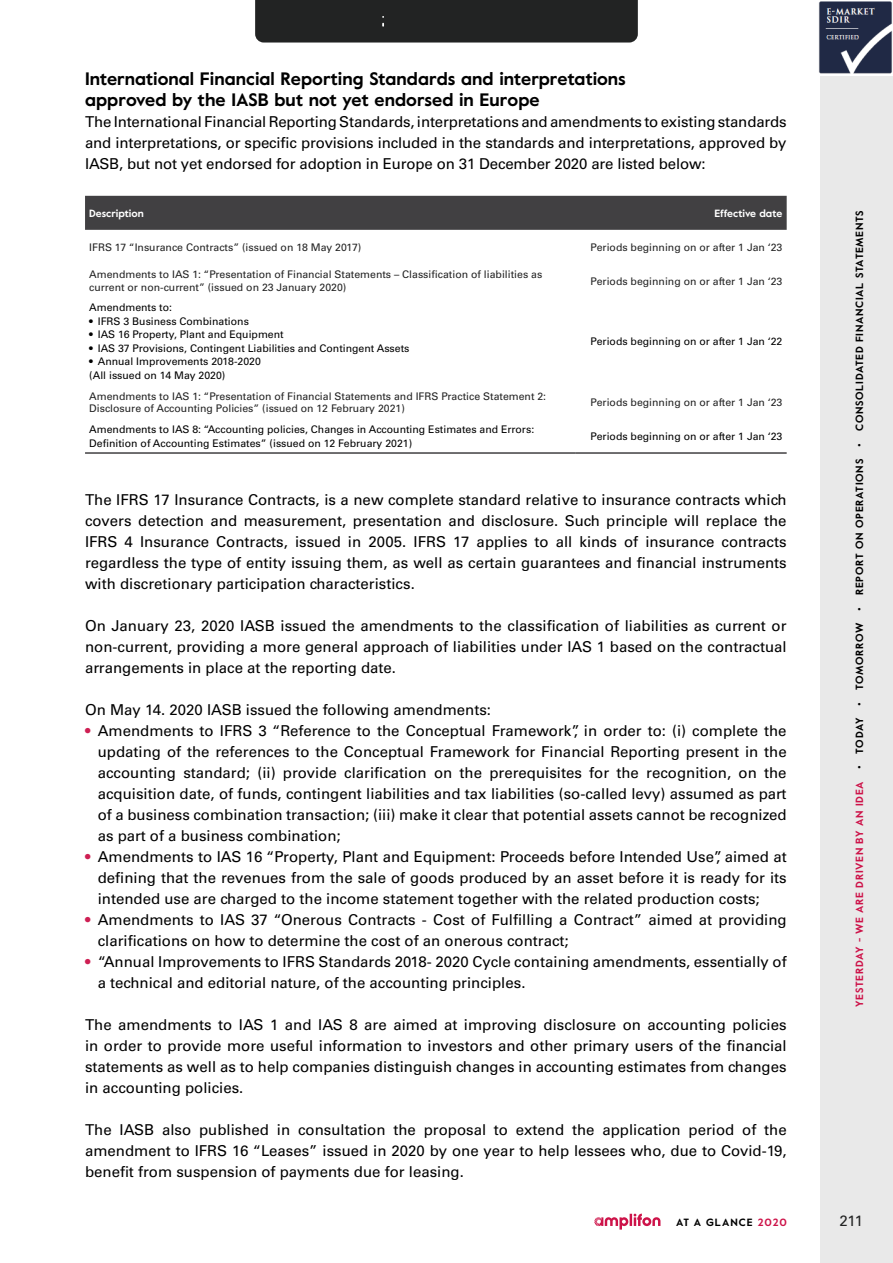
<style>
.page{position:relative;width:893px;height:1263px;background:#fff}
.page>*{position:absolute;margin:0;border:0;box-sizing:border-box;transform-origin:0 0}
.t1{font:700 18px/21px "Value";color:#000}
.t2{font:15px/21px "Univers LT Std";color:#000;text-align:justify}
.t3{font:15px "Univers LT Std";color:#222323}
.t4{font:10.5px/12.6px "Univers LT Std";color:#222}
.t5{font:10.5px/13.5px "Univers LT Std";color:#000}
.t6{font:700 10.5px "Value";letter-spacing:.065em;color:#000}
.t7{font:700 10.5px "Value";color:#fff}
.t8{font:700 10.5px "Value";letter-spacing:.1em;color:#000}
.s1{color:#ce1f53}
.s2{color:#cd1349}
</style>
<div class="page">
<div style="left:85px;top:196px;width:702px;height:34px;background:#414042"></div>
<hr style="left:85px;top:452px;width:490px;height:2px;background:#414042">
<hr style="left:575px;top:452px;width:212px;height:2px;background:#414042">
<svg style="left:594px;top:1213px;width:66px;height:16px"></svg>
<div style="left:821px;top:0;width:72px;height:1263px;background:#e9e9e9"></div>
<div style="left:255px;top:0;width:383px;height:43px;background:#222323"></div>
<img style="left:819px;top:0;width:74px;height:75px">
<p class="t1" style="left:85px;top:68px;width:542px">International Financial Reporting Standards and interpretations approved by the IASB but not yet endorsed in Europe</p>
<p class="t2" style="left:85px;top:111px;width:703px">The International Financial Reporting Standards, interpretations and amendments to existing standards and interpretations, or specific provisions included in the standards and interpretations, approved by IASB, but not yet endorsed for adoption in Europe on 31 December 2020 are listed below:</p>
<p class="t7" style="left:89px;top:206px;width:56px">Description</p>
<p class="t7" style="left:714px;top:206px;width:69px">Effective date</p>
<p class="t4" style="left:89px;top:241px;width:274px">IFRS 17 “Insurance Contracts” (issued on 18 May 2017)</p>
<p class="t4" style="left:591px;top:241px;width:193px">Periods beginning on or after 1 Jan ‘23</p>
<p class="t4" style="left:89px;top:268px;width:454px">Amendments to IAS 1: “Presentation of Financial Statements – Classification of liabilities as current or non-current” (issued on 23 January 2020)</p>
<p class="t4" style="left:591px;top:275px;width:193px">Periods beginning on or after 1 Jan ‘23</p>
<p class="t5" style="left:89px;top:301px;width:84px">Amendments to:</p>
<p class="t5" style="left:89px;top:315px;width:161px">• IFRS 3 Business Combinations</p>
<p class="t5" style="left:89px;top:328px;width:196px">• IAS 16 Property, Plant and Equipment</p>
<p class="t5" style="left:89px;top:342px;width:322px">• IAS 37 Provisions, Contingent Liabilities and Contingent Assets</p>
<p class="t5" style="left:89px;top:355px;width:173px">• Annual Improvements 2018-2020 (All issued on 14 May 2020)</p>
<p class="t5" style="left:591px;top:335px;width:193px">Periods beginning on or after 1 Jan ‘22</p>
<p class="t4" style="left:89px;top:390px;width:458px">Amendments to IAS 1: “Presentation of Financial Statements and IFRS Practice Statement 2:<br>Disclosure of Accounting Policies” (issued on 12 February 2021)</p>
<p class="t4" style="left:591px;top:396px;width:193px">Periods beginning on or after 1 Jan ‘23</p>
<p class="t5" style="left:89px;top:423px;width:447px">Amendments to IAS 8: “Accounting policies, Changes in Accounting Estimates and Errors:<br>Definition of Accounting Estimates” (issued on 12 February 2021)</p>
<p class="t5" style="left:591px;top:429px;width:193px">Periods beginning on or after 1 Jan ‘23</p>
<p class="t2" style="left:85px;top:489px;width:703px">The IFRS 17 Insurance Contracts, is a new complete standard relative to insurance contracts which covers detection and measurement, presentation and disclosure. Such principle will replace the IFRS 4 Insurance Contracts, issued in 2005. IFRS 17 applies to all kinds of insurance contracts regardless the type of entity issuing them, as well as certain guarantees and financial instruments with discretionary participation characteristics.</p>
<p class="t2" style="left:85px;top:615px;width:703px">On January 23, 2020 IASB issued the amendments to the classification of liabilities as current or non-current, providing a more general approach of liabilities under IAS 1 based on the contractual arrangements in place at the reporting date.</p>
<p class="t2" style="left:85px;top:699px;width:407px">On May 14. 2020 IASB issued the following amendments:</p>
<p class="t2" style="left:98px;top:720px;width:690px;text-indent:-13px"><span class="s1">•</span> Amendments to IFRS 3 “Reference to the Conceptual Framework”, in order to: (i) complete the updating of the references to the Conceptual Framework for Financial Reporting present in the accounting standard; (ii) provide clarification on the prerequisites for the recognition, on the acquisition date, of funds, contingent liabilities and tax liabilities (so-called levy) assumed as part of a business combination transaction; (iii) make it clear that potential assets cannot be recognized as part of a business combination;</p>
<p class="t2" style="left:98px;top:846px;width:690px;text-indent:-13px"><span class="s1">•</span> Amendments to IAS 16 “Property, Plant and Equipment: Proceeds before Intended Use”, aimed at defining that the revenues from the sale of goods produced by an asset before it is ready for its intended use are charged to the income statement together with the related production costs;</p>
<p class="t2" style="left:98px;top:909px;width:690px;text-indent:-13px"><span class="s1">•</span> Amendments to IAS 37 “Onerous Contracts - Cost of Fulfilling a Contract” aimed at providing clarifications on how to determine the cost of an onerous contract;</p>
<p class="t2" style="left:98px;top:951px;width:690px;text-indent:-13px"><span class="s1">•</span> “Annual Improvements to IFRS Standards 2018- 2020 Cycle containing amendments, essentially of a technical and editorial nature, of the accounting principles.</p>
<p class="t2" style="left:85px;top:1014px;width:703px">The amendments to IAS 1 and IAS 8 are aimed at improving disclosure on accounting policies in order to provide more useful information to investors and other primary users of the financial statements as well as to help companies distinguish changes in accounting estimates from changes in accounting policies.</p>
<p class="t2" style="left:85px;top:1119px;width:703px">The IASB also published in consultation the proposal to extend the application period of the amendment to IFRS 16 “Leases” issued in 2020 by one year to help lessees who, due to Covid-19, benefit from suspension of payments due for leasing.</p>
<p class="t8" style="left:676px;top:1214px;width:112px">AT A GLANCE <span class="s2">2020</span></p>
<p class="t6" style="left:852px;top:1006px;width:798px;rotate:-90deg"><span class="s2">YESTERDAY - WE ARE DRIVEN BY AN IDEA</span> • TODAY • TOMORROW • REPORT ON OPERATIONS • CONSOLIDATED FINANCIAL STATEMENTS</p>
<p class="t3" style="left:839px;top:1211px;width:25px">211</p>
</div>
